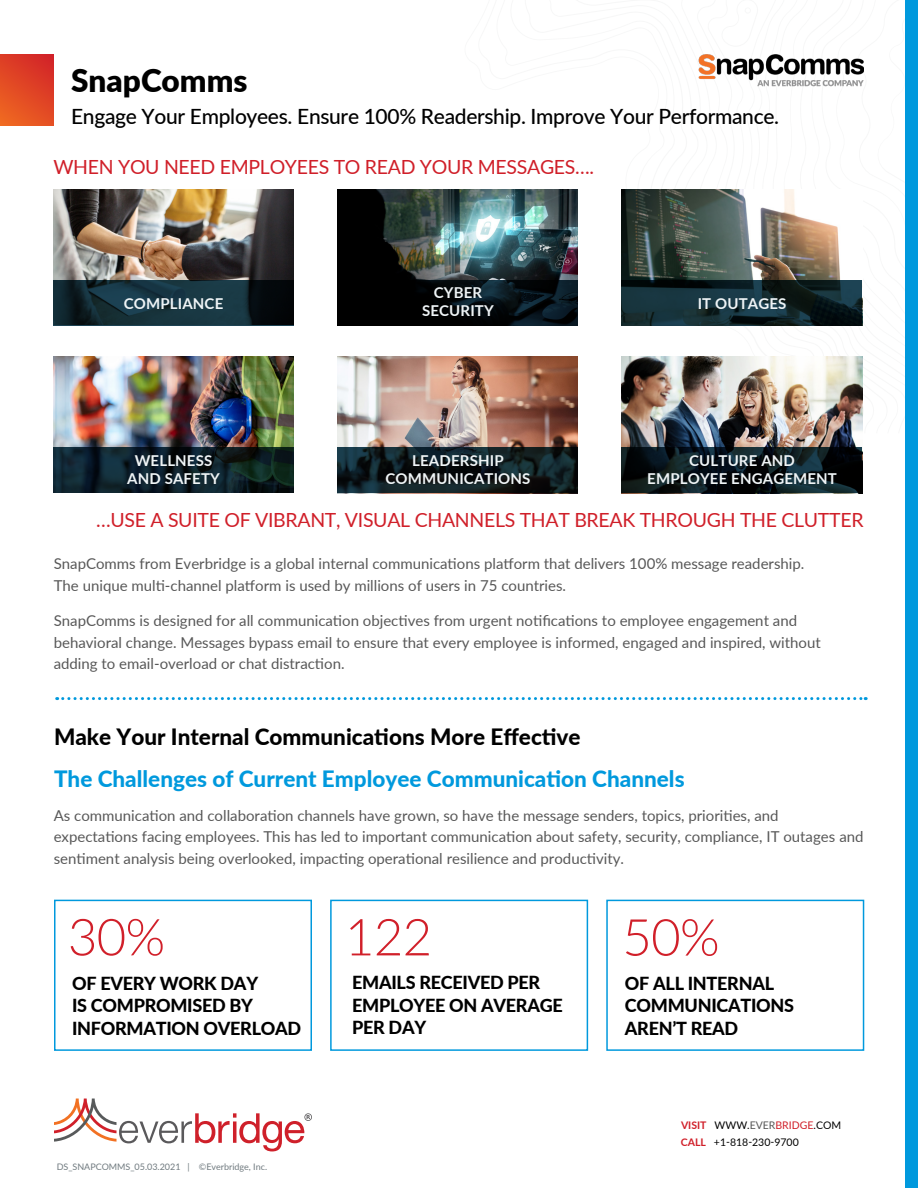
<style>
.page{position:relative;width:918px;height:1188px;background:#fff}
.page>*{position:absolute;margin:0;border:0;box-sizing:border-box;transform-origin:0 0}
.t1{font:300 51px "Lato";letter-spacing:-.015em;color:#d1202a}
.t2{font:900 31.5px "Lato";color:#000}
.t3{font:800 22.5px "Lato";color:#09d}
.t4{font:800 22.5px "Lato";color:#000}
.t5{font:500 21px "Lato";letter-spacing:-.015em;color:#000}
.t6{font:19.5px "Lato";letter-spacing:-.015em;color:#d01f29}
.t7{font:800 18px/22.5px "Lato";letter-spacing:-.015em;color:#000}
.t8{font:15px/21.8px "Lato";color:#585858}
.t9{font:700 15px/17.7px "Lato";letter-spacing:.01em;color:#eff4f6;text-align:center}
.t10{font:10.5px/16.5px "Lato";color:#000}
.t11{font:9px "Lato";color:#717b80}
.s1{font-weight:700;color:#d01f29}
.s2{color:#585858}
.s3{color:#d01f29}
</style>
<div class="page">
<div style="left:0;top:54px;width:54px;height:72px;background:linear-gradient(to bottom,#d62d27,#eb5d22)"></div>
<svg style="left:54px;top:1099px;width:258px;height:52px"></svg>
<svg style="left:905px;top:0;width:1px;height:433px"></svg>
<img style="left:53px;top:189px;width:241px;height:91px">
<img style="left:53px;top:356px;width:241px;height:92px">
<img style="left:338px;top:189px;width:240px;height:91px">
<img style="left:338px;top:356px;width:240px;height:92px">
<img style="left:622px;top:189px;width:218px;height:91px">
<img style="left:622px;top:356px;width:240px;height:92px">
<svg style="left:53px;top:280px;width:241px;height:46px;background:#122a34"></svg>
<svg style="left:53px;top:448px;width:241px;height:45px;background:#0c1f26"></svg>
<svg style="left:338px;top:280px;width:240px;height:46px;background:#03090d"></svg>
<svg style="left:338px;top:448px;width:240px;height:45px;background:#0f1c21"></svg>
<svg style="left:622px;top:280px;width:240px;height:46px;background:#11272e"></svg>
<svg style="left:622px;top:448px;width:240px;height:45px;background:#09151a"></svg>
<div style="left:906px;top:0;width:12px;height:1188px;background:#09d"></div>
<svg style="left:57px;top:697px;width:809px;height:3px"></svg>
<div style="left:54px;top:900px;width:258px;height:151px;border:2px solid #09d"></div>
<div style="left:330px;top:900px;width:258px;height:151px;border:2px solid #09d"></div>
<div style="left:606px;top:900px;width:258px;height:151px;border:2px solid #09d"></div>
<img style="left:699px;top:54px;width:165px;height:33px">
<h2 class="t2" style="left:71px;top:57px;width:178px">SnapComms</h2>
<h3 class="t5" style="left:71px;top:102px;width:710px">Engage Your Employees. Ensure 100% Readership. Improve Your Performance.</h3>
<h3 class="t6" style="left:53px;top:153px;width:542px">WHEN YOU NEED EMPLOYEES TO READ YOUR MESSAGES….</h3>
<p class="t9" style="left:124px;top:294px;width:101px">COMPLIANCE</p>
<p class="t9" style="left:127px;top:451px;width:94px">WELLNESS<br>AND SAFETY</p>
<p class="t9" style="left:422px;top:284px;width:73px">CYBER<br>SECURITY</p>
<p class="t9" style="left:385px;top:451px;width:147px">LEADERSHIP<br>COMMUNICATIONS</p>
<p class="t9" style="left:698px;top:294px;width:90px">IT OUTAGES</p>
<p class="t9" style="left:647px;top:451px;width:191px">CULTURE AND<br>EMPLOYEE ENGAGEMENT</p>
<h3 class="t6" style="left:96px;top:506px;width:769px">…USE A SUITE OF VIBRANT, VISUAL CHANNELS THAT BREAK THROUGH THE CLUTTER</h3>
<p class="t8" style="left:54px;top:552px;width:752px">SnapComms from Everbridge is a global internal communications platform that delivers 100% message readership.<br>The unique multi-channel platform is used by millions of users in 75 countries.</p>
<p class="t8" style="left:54px;top:609px;width:769px">SnapComms is designed for all communication objectives from urgent notifications to employee engagement and behavioral change. Messages bypass email to ensure that every employee is informed, engaged and inspired, without adding to email-overload or chat distraction.</p>
<h3 class="t4" style="left:54px;top:720px;width:528px">Make Your Internal Communications More Effective</h3>
<h3 class="t3" style="left:54px;top:762px;width:632px">The Challenges of Current Employee Communication Channels</h3>
<p class="t8" style="left:54px;top:804px;width:811px">As communication and collaboration channels have grown, so have the message senders, topics, priorities, and expectations facing employees. This has led to important communication about safety, security, compliance, IT outages and sentiment analysis being overlooked, impacting operational resilience and productivity.</p>
<h1 class="t1" style="left:68px;top:902px;width:99px">30%</h1>
<p class="t7" style="left:72px;top:971px;width:231px">OF EVERY WORK DAY<br>IS COMPROMISED BY<br>INFORMATION OVERLOAD</p>
<h1 class="t1" style="left:345px;top:902px;width:89px">122</h1>
<p class="t7" style="left:352px;top:971px;width:212px">EMAILS RECEIVED PER<br>EMPLOYEE ON AVERAGE<br>PER DAY</p>
<p class="t11" style="left:57px;top:1160px;width:212px">DS_SNAPCOMMS_05.03.2021 | ©Everbridge, Inc.</p>
<h1 class="t1" style="left:622px;top:902px;width:99px">50%</h1>
<p class="t7" style="left:625px;top:971px;width:171px">OF ALL INTERNAL<br>COMMUNICATIONS<br>AREN’T READ</p>
<p class="t10" style="left:681px;top:1117px;width:162px"><span class="s1">VISIT</span> WWW.<span class="s2">EVER</span><span class="s3">BRIDGE</span>.COM<br><span class="s1">CALL</span> +1-818-230-9700</p>
</div>
